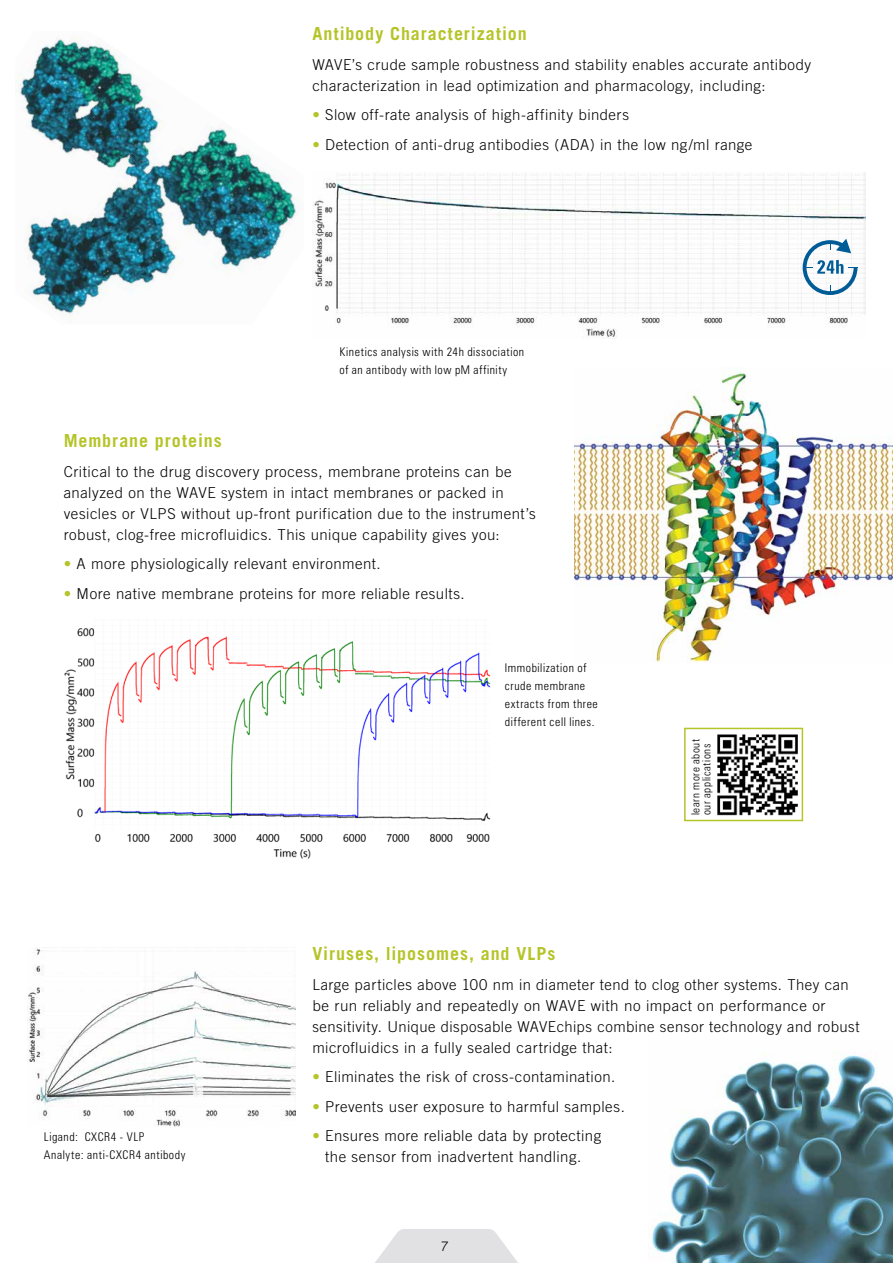
<style>
.page{position:relative;width:893px;height:1263px;background:#fff}
.page>*{position:absolute;margin:0;border:0;box-sizing:border-box;transform-origin:0 0}
.t1{font:700 18px "Trade Gothic LT Std";letter-spacing:.05em;color:#b5c428}
.t2{font:300 15px/21px "Trade Gothic LT Std";letter-spacing:.035em;color:#000}
.t3{font:13.5px "Manifold CF";color:#000}
.t4{font:300 condensed 12px/18px "Zurich BT";letter-spacing:.05em;color:#000}
.t5{font:300 condensed 11.25px/11.2px "Zurich BT";letter-spacing:.05em;color:#000}
.s1{color:#b5c428}
</style>
<div class="page">
<img style="left:312px;top:172px;width:554px;height:166px">
<svg style="left:375px;top:1229px;width:143px;height:34px"></svg>
<img style="left:652px;top:1052px;width:241px;height:211px">
<img style="left:16px;top:37px;width:283px;height:286px">
<img style="left:574px;top:370px;width:319px;height:292px">
<img style="left:64px;top:628px;width:427px;height:231px">
<img style="left:27px;top:947px;width:268px;height:179px">
<svg style="left:803px;top:239px;width:54px;height:56px"></svg>
<img style="left:717px;top:734px;width:81px;height:81px">
<div style="left:684px;top:728px;width:119px;height:93px;border:2px solid #b5c428"></div>
<p class="t1" style="left:312px;top:23px;width:216px">Antibody Characterization</p>
<p class="t2" style="left:312px;top:53px;width:500px">WAVE’s crude sample robustness and stability enables accurate antibody characterization in lead optimization and pharmacology, including:</p>
<p class="t2" style="left:312px;top:104px;width:318px"><span class="s1">•</span> Slow off-rate analysis of high-affinity binders</p>
<p class="t2" style="left:312px;top:133px;width:442px"><span class="s1">•</span> Detection of anti-drug antibodies (ADA) in the low ng/ml range</p>
<p class="t4" style="left:339px;top:343px;width:186px">Kinetics analysis with 24h dissociation of an antibody with low pM affinity</p>
<p class="t1" style="left:64px;top:430px;width:160px">Membrane proteins</p>
<p class="t2" style="left:64px;top:461px;width:474px">Critical to the drug discovery process, membrane proteins can be analyzed on the WAVE system in intact membranes or packed in vesicles or VLPS without up-front purification due to the instrument’s robust, clog-free microfluidics. This unique capability gives you:</p>
<p class="t2" style="left:64px;top:553px;width:318px"><span class="s1">•</span> A more physiologically relevant environment.</p>
<p class="t2" style="left:64px;top:583px;width:402px"><span class="s1">•</span> More native membrane proteins for more reliable results.</p>
<p class="t4" style="left:44px;top:1128px;width:143px">Ligand: CXCR4 - VLP<br>Analyte: anti-CXCR4 antibody</p>
<p class="t4" style="left:505px;top:658px;width:94px">Immobilization of crude membrane extracts from three different cell lines.</p>
<p class="t5" style="left:690px;top:815px;width:78px;rotate:-90deg">learn more about our applications</p>
<p class="t1" style="left:312px;top:943px;width:245px">Viruses, liposomes, and VLPs</p>
<p class="t2" style="left:312px;top:974px;width:549px">Large particles above 100 nm in diameter tend to clog other systems. They can be run reliably and repeatedly on WAVE with no impact on performance or sensitivity. Unique disposable WAVEchips combine sensor technology and robust microfluidics in a fully sealed cartridge that:</p>
<p class="t2" style="left:312px;top:1066px;width:304px"><span class="s1">•</span> Eliminates the risk of cross-contamination.</p>
<p class="t2" style="left:312px;top:1096px;width:314px"><span class="s1">•</span> Prevents user exposure to harmful samples.</p>
<p class="t2" style="left:312px;top:1125px;width:290px;text-align:center"><span class="s1">•</span> Ensures more reliable data by protecting the sensor from inadvertent handling.</p>
<p class="t3" style="left:441px;top:1239px;width:9px">7</p>
</div>
